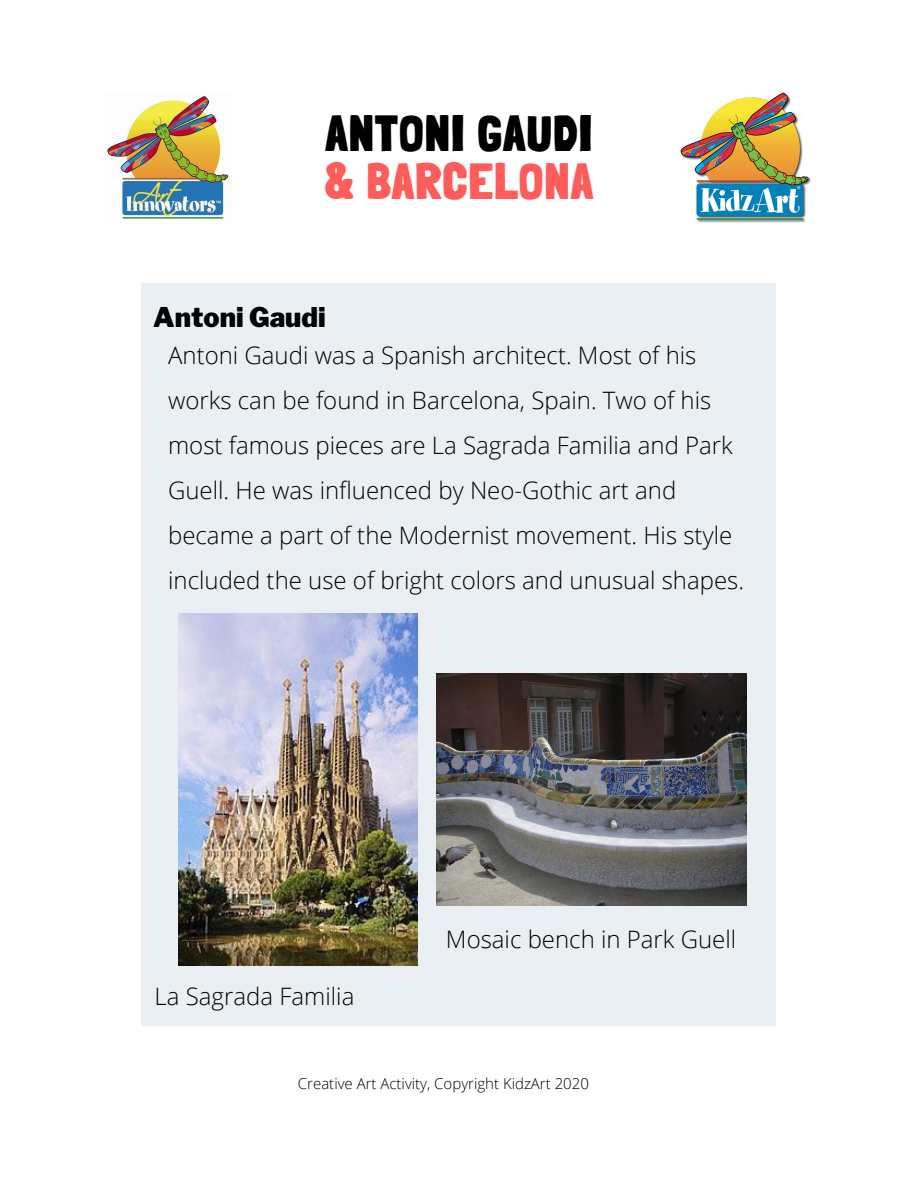
<style>
.page{position:relative;width:918px;height:1188px;background:#fff}
.page>*{position:absolute;margin:0;border:0;box-sizing:border-box;transform-origin:0 0}
.t1{font:900 49.5px "Londrina Solid";letter-spacing:.035em;color:#000}
.t2{font:900 49.5px "Londrina Solid";letter-spacing:.035em;color:#ff5c5c}
.t3{font:900 27px "Libre Franklin";color:#000}
.t4{font:300 24px/45px "Open Sans";color:#000}
.t5{font:300 15px "Open Sans";color:#000}
</style>
<div class="page">
<img style="left:680px;top:92px;width:131px;height:131px">
<div style="left:142px;top:283px;width:634px;height:742px;background:#eaeff4"></div>
<img style="left:106px;top:96px;width:123px;height:123px">
<img style="left:179px;top:614px;width:238px;height:352px">
<img style="left:436px;top:674px;width:311px;height:231px">
<h1 class="t1" style="left:326px;top:104px;width:268px">ANTONI GAUDI</h1>
<h1 class="t2" style="left:325px;top:152px;width:269px">&amp; BARCELONA</h1>
<p class="t3" style="left:153px;top:301px;width:174px">Antoni Gaudi</p>
<p class="t4" style="left:168px;top:332px;width:577px">Antoni Gaudi was a Spanish architect. Most of his works can be found in Barcelona, Spain. Two of his most famous pieces are La Sagrada Familia and Park Guell. He was influenced by Neo-Gothic art and became a part of the Modernist movement. His style included the use of bright colors and unusual shapes.</p>
<p class="t4" style="left:155px;top:973px;width:201px">La Sagrada Familia</p>
<p class="t4" style="left:446px;top:916px;width:292px">Mosaic bench in Park Guell</p>
<p class="t5" style="left:298px;top:1073px;width:292px">Creative Art Activity, Copyright KidzArt 2020</p>
</div>
